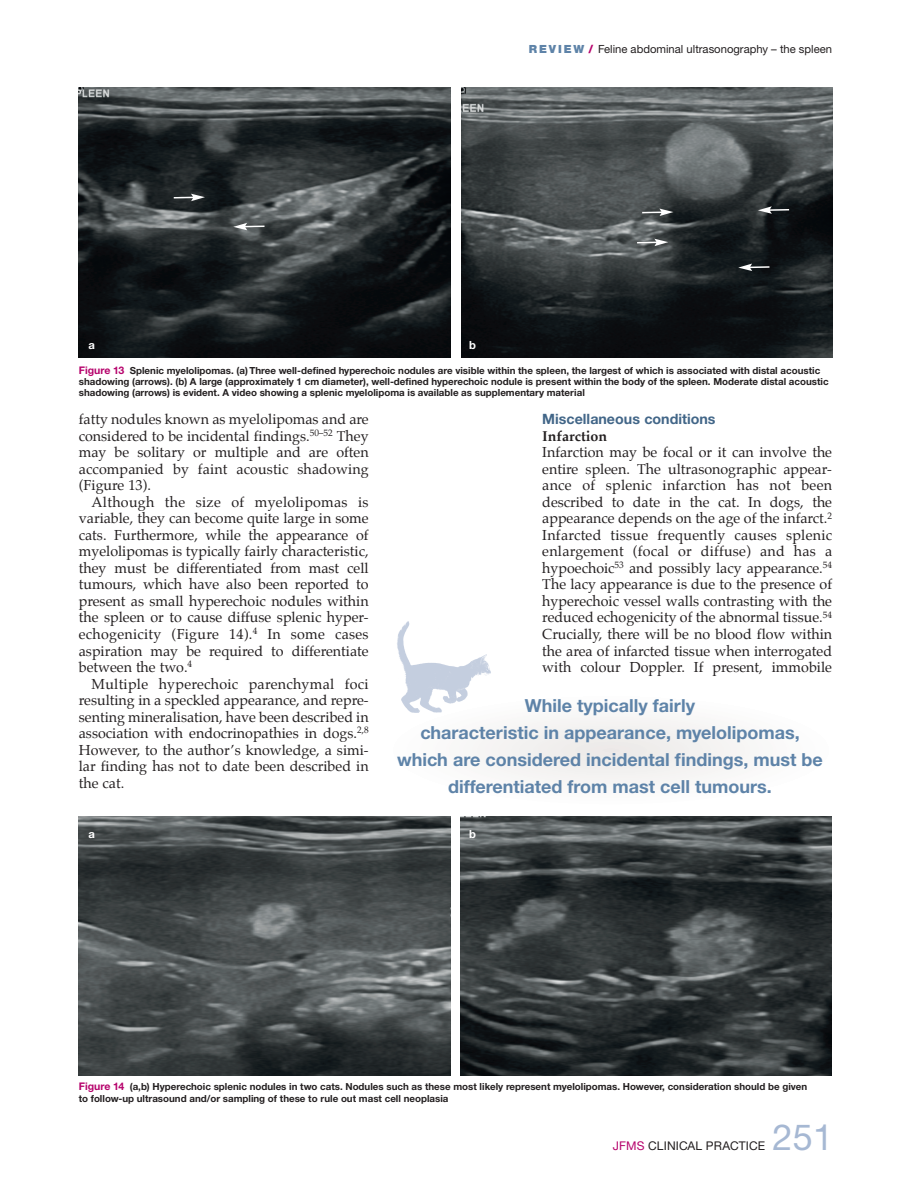
<style>
.page{position:relative;width:899px;height:1194px;background:#fff}
.page>*{position:absolute;margin:0;border:0;box-sizing:border-box;transform-origin:0 0}
.t1{font:36px "Helvetica Neue CE";color:#a6b8d3}
.t2{font:700 18px/27px "Helvetica Neue CE";color:#5e83a8;text-align:center}
.t3{font:14.25px/16.5px "Palatino";color:#231f20;text-align:justify}
.t4{font:700 14.25px "Helvetica Neue CE";color:#426688}
.t5{font:700 14.25px "Palatino";color:#231f20}
.t6{font:12px "Helvetica Neue CE";letter-spacing:.01em;color:#231f20}
.t7{font:11.25px "Helvetica Neue CE";color:#231f20}
.t8{font:700 11.25px "Helvetica Neue CE";color:#fff}
.t9{font:700 9.75px/11.2px "Helvetica Neue CE";color:#231f20}
.s1{font-weight:900;color:#5e83a8}
.s2{font-weight:900;color:#b6036c}
.s3{font-size:10.5px;color:#b6036c}
.s4{color:#b6036c}
</style>
<div class="page">
<img style="left:79px;top:87px;width:371px;height:270px">
<img style="left:461px;top:87px;width:371px;height:270px">
<img style="left:79px;top:816px;width:371px;height:259px">
<img style="left:460px;top:816px;width:371px;height:259px">
<div style="left:477px;top:717px;width:268px;height:67px;background:#f5f3f2"></div>
<img style="left:397px;top:621px;width:94px;height:92px">
<hr style="left:244px;top:225px;width:20px;height:2px;background:#fff">
<svg style="left:233px;top:223px;width:14px;height:7px"></svg>
<svg style="left:174px;top:194px;width:31px;height:7px"></svg>
<hr style="left:749px;top:266px;width:20px;height:2px;background:#fff">
<svg style="left:738px;top:263px;width:14px;height:8px"></svg>
<hr style="left:768px;top:209px;width:20px;height:2px;background:#fff">
<svg style="left:757px;top:206px;width:14px;height:8px"></svg>
<svg style="left:642px;top:208px;width:31px;height:8px"></svg>
<svg style="left:636px;top:239px;width:32px;height:7px"></svg>
<p class="t7" style="left:528px;top:45px;width:305px"><span class="s1">R E V I E W</span> <span class="s2">/</span> Feline abdominal ultrasonography – the spleen</p>
<p class="t8" style="left:88px;top:341px;width:8px">a</p>
<p class="t8" style="left:469px;top:341px;width:8px">b</p>
<p class="t9" style="left:79px;top:365px;width:751px"><span class="s3">Figure 13</span> Splenic myelolipomas. (a) Three well-defined hyperechoic nodules are visible within the spleen, the largest of which is associated with distal acoustic shadowing (arrows). (b) A large (approximately 1 cm diameter), well-defined hyperechoic nodule is present within the body of the spleen. Moderate distal acoustic shadowing (arrows) is evident. A video showing a splenic myelolipoma is available as supplementary material</p>
<p class="t3" style="left:79px;top:412px;width:291px">fatty nodules known as myelolipomas and are considered to be incidental findings.<sup>50–52</sup> They may be solitary or multiple and are often accompanied by faint acoustic shadowing (Figure 13).</p>
<p class="t3" style="left:79px;top:495px;width:291px;text-indent:13px">Although the size of myelolipomas is variable, they can become quite large in some cats. Furthermore, while the appearance of myelolipomas is typically fairly characteristic, they must be differentiated from mast cell tumours, which have also been reported to present as small hyperechoic nodules within the spleen or to cause diffuse splenic hyper - echogenicity (Figure 14).<sup>4</sup> In some cases aspiration may be required to differentiate between the two.<sup>4</sup></p>
<p class="t3" style="left:79px;top:676px;width:291px;text-indent:13px">Multiple hyperechoic parenchymal foci resulting in a speckled appearance, and repre&shy;senting mineralisation, have been described in association with endocrinopathies in dogs.<sup>2,8<br></sup>However, to the author’s knowledge, a simi&shy;lar finding has not to date been described in the cat.</p>
<p class="t4" style="left:542px;top:414px;width:175px">Miscellaneous conditions</p>
<p class="t5" style="left:542px;top:429px;width:66px">Infarction</p>
<p class="t3" style="left:542px;top:445px;width:291px">Infarction may be focal or it can involve the entire spleen. The ultrasonographic appear&shy;ance of splenic infarction has not been described to date in the cat. In dogs, the appearance depends on the age of the infarct.<sup>2<br></sup>Infarcted tissue frequently causes splenic enlargement (focal or diffuse) and has a hypoechoic<sup>53</sup> and possibly lacy appearance.<sup>54<br></sup>The lacy appearance is due to the presence of hyperechoic vessel walls contrasting with the reduced echogenicity of the abnormal tissue.<sup>54<br></sup>Crucially, there will be no blood flow within the area of infarcted tissue when interrogated with colour Doppler. If present, immobile</p>
<p class="t2" style="left:397px;top:694px;width:427px">While typically fairly<br>characteristic in appearance, myelolipomas, which are considered incidental findings, must be differentiated from mast cell tumours.</p>
<p class="t8" style="left:88px;top:829px;width:8px">a</p>
<p class="t8" style="left:469px;top:829px;width:8px">b</p>
<p class="t9" style="left:79px;top:1082px;width:729px"><span class="s3">Figure 14</span> (a,b) Hyperechoic splenic nodules in two cats. Nodules such as these most likely represent myelolipomas. However, consideration should be given to follow-up ultrasound and/or sampling of these to rule out mast cell neoplasia</p>
<p class="t6" style="left:612px;top:1141px;width:154px"><span class="s4">JFMS</span> CLINICAL PRACTICE</p>
<h1 class="t1" style="left:772px;top:1123px;width:62px">251</h1>
</div>
